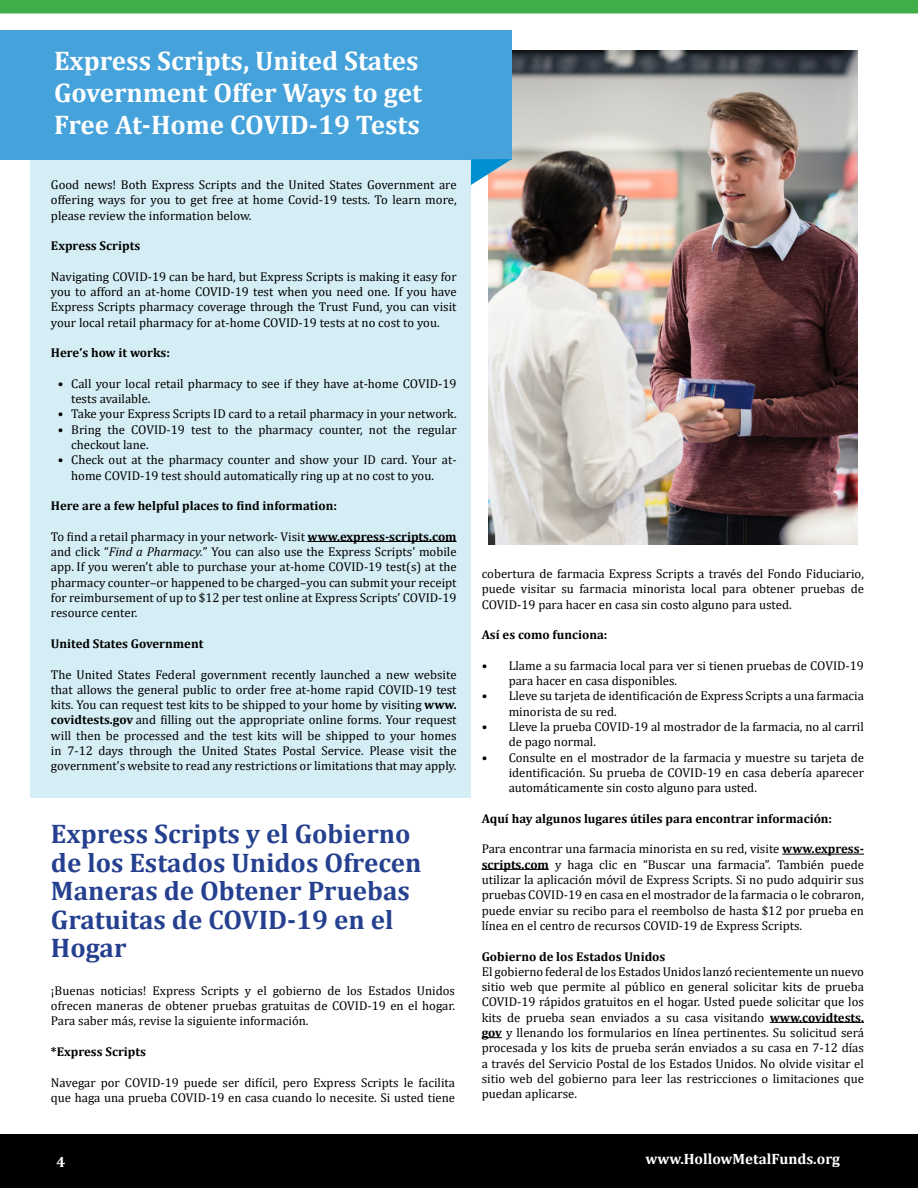
<style>
.page{position:relative;width:918px;height:1188px;background:#fff}
.page>*{position:absolute;margin:0;border:0;box-sizing:border-box;transform-origin:0 0}
.t1{font:700 27px/28.5px "Cambria";color:#25408f}
.t2{font:700 27px/32.4px "Cambria";color:#fff}
.t3{font:700 15px "Cambria";color:#fff}
.t4{font:12.75px/15.3px "Cambria";color:#000;text-align:justify}
.t5{font:700 12.75px "Cambria";color:#000}
.s1{font-weight:700}
.s2{font-style:italic}
.s3{color:#136325}
</style>
<div class="page">
<img style="left:488px;top:50px;width:369px;height:495px">
<div style="left:30px;top:85px;width:441px;height:713px;background:#d5eef6"></div>
<div style="left:0;top:30px;width:512px;height:129px;background:#45a2da"></div>
<hr style="left:308px;top:541px;width:149px;height:1px;background:#000">
<hr style="left:782px;top:854px;width:82px;height:1px;background:#000">
<hr style="left:482px;top:869px;width:67px;height:1px;background:#000">
<hr style="left:770px;top:1022px;width:94px;height:1px;background:#000">
<svg style="left:482px;top:1037px;width:20px;height:1px"></svg>
<div style="left:0;top:1134px;width:918px;height:54px;background:#000"></div>
<div style="left:0;top:0;width:918px;height:14px;background:#41ad49"></div>
<svg style="left:471px;top:159px;width:41px;height:26px"></svg>
<h1 class="t2" style="left:54px;top:43px;width:369px">Express Scripts, United States<br>Government Offer Ways to get<br>Free At-Home COVID-19 Tests</h1>
<p class="t4" style="left:51px;top:177px;width:407px">Good news! Both Express Scripts and the United States Government are offering ways for you to get free at home Covid-19 tests. To learn more, please review the information below.</p>
<p class="t5" style="left:51px;top:237px;width:91px">Express Scripts</p>
<p class="t4" style="left:51px;top:269px;width:407px">Navigating COVID-19 can be hard, but Express Scripts is making it easy for you to afford an at-home COVID-19 test when you need one. If you have Express Scripts pharmacy coverage through the Trust Fund, you can visit your local retail pharmacy for at-home COVID-19 tests at no cost to you.</p>
<p class="t5" style="left:51px;top:344px;width:121px">Here’s how it works:</p>
<p class="t4" style="left:71px;top:376px;width:387px;text-indent:-14px">• Call your local retail pharmacy to see if they have at-home COVID-19 tests available.</p>
<p class="t4" style="left:58px;top:406px;width:400px">• Take your Express Scripts ID card to a retail pharmacy in your network.</p>
<p class="t4" style="left:71px;top:422px;width:387px;text-indent:-14px">• Bring the COVID-19 test to the pharmacy counter, not the regular checkout lane.</p>
<p class="t4" style="left:71px;top:452px;width:387px;text-indent:-14px">• Check out at the pharmacy counter and show your ID card. Your at&shy;home COVID-19 test should automatically ring up at no cost to you.</p>
<p class="t5" style="left:51px;top:497px;width:288px">Here are a few helpful places to find information:</p>
<p class="t4" style="left:51px;top:529px;width:407px">To find a retail pharmacy in your network- Visit <span class="s1">www.express-scripts.com </span>and click “<span class="s2">Find a Pharmacy.</span>” You can also use the Express Scripts’ mobile app. If you weren’t able to purchase your at-home COVID-19 test(s) at the pharmacy counter–or happened to be charged–you can submit your receipt for reimbursement of up to $12 per test online at Express Scripts’ COVID-19 resource center.</p>
<p class="t5" style="left:51px;top:635px;width:154px">United States Government</p>
<p class="t4" style="left:51px;top:667px;width:407px">The United States Federal government recently launched a new website that allows the general public to order free at-home rapid COVID-19 test kits. You can request test kits to be shipped to your home by visiting <span class="s1">www. covidtests.gov</span> and filling out the appropriate online forms. Your request will then be processed and the test kits will be shipped to your homes in 7-12 days through the United States Postal Service. Please visit the government’s website to read any restrictions or limitations that may apply.</p>
<h1 class="t1" style="left:51px;top:819px;width:372px">Express Scripts y el Gobierno de los Estados Unidos Ofrecen<br>Maneras de Obtener Pruebas<br>Gratuitas de COVID-19 en el<br>Hogar</h1>
<p class="t4" style="left:51px;top:983px;width:406px">¡Buenas noticias! Express Scripts y el gobierno de los Estados Unidos ofrecen maneras de obtener pruebas gratuitas de COVID-19 en el hogar.<br>Para saber más, revise la siguiente información.</p>
<p class="t5" style="left:51px;top:1043px;width:97px">*Express Scripts</p>
<p class="t4" style="left:51px;top:1075px;width:406px">Navegar por COVID-19 puede ser difícil, pero Express Scripts le facilita que haga una prueba COVID-19 en casa cuando lo necesite. Si usted tiene</p>
<p class="t4" style="left:482px;top:566px;width:384px">cobertura de farmacia Express Scripts a través del Fondo Fiduciario, puede visitar su farmacia minorista local para obtener pruebas de COVID-19 para hacer en casa sin costo alguno para usted.</p>
<p class="t5" style="left:482px;top:626px;width:127px">Así es como funciona:</p>
<p class="t4" style="left:509px;top:658px;width:357px;text-indent:-27px">• Llame a su farmacia local para ver si tienen pruebas de COVID-19 para hacer en casa disponibles.</p>
<p class="t4" style="left:509px;top:688px;width:357px;text-indent:-27px">• Lleve su tarjeta de identificación de Express Scripts a una farmacia minorista de su red.</p>
<p class="t4" style="left:509px;top:719px;width:357px;text-indent:-27px">• Lleve la prueba COVID-19 al mostrador de la farmacia, no al carril de pago normal.</p>
<p class="t4" style="left:509px;top:750px;width:357px;text-indent:-27px">• Consulte en el mostrador de la farmacia y muestre su tarjeta de identificación. Su prueba de COVID-19 en casa debería aparecer automáticamente sin costo alguno para usted.</p>
<p class="t5" style="left:482px;top:810px;width:352px">Aquí hay algunos lugares útiles para encontrar información:</p>
<p class="t4" style="left:482px;top:841px;width:384px">Para encontrar una farmacia minorista en su red, visite <span class="s1">www.express&shy;scripts.com</span> y haga clic en “Buscar una farmacia”. También puede utilizar la aplicación móvil de Express Scripts. Si no pudo adquirir sus pruebas COVID-19 en casa en el mostrador de la farmacia o le cobraron, puede enviar su recibo para el reembolso de hasta $12 por prueba en línea en el centro de recursos COVID-19 de Express Scripts.</p>
<p class="t5" style="left:482px;top:947px;width:185px">Gobierno de los Estados Unidos</p>
<p class="t4" style="left:482px;top:964px;width:384px">El gobierno federal de los Estados Unidos lanzó recientemente un nuevo sitio web que permite al público en general solicitar kits de prueba COVID-19 rápidos gratuitos en el hogar. Usted puede solicitar que los kits de prueba sean enviados a su casa visitando <span class="s1">www.covidtests. gov</span> y llenando los formularios en línea pertinentes. Su solicitud será procesada y los kits de prueba serán enviados a su casa en 7-12 días a través del Servicio Postal de los Estados Unidos. No olvide visitar el sitio web del gobierno para leer las restricciones o limitaciones que puedan aplicarse.</p>
<p class="t3" style="left:56px;top:1151px;width:10px">4</p>
<p class="t3" style="left:646px;top:1149px;width:196px">www.HollowMetalFunds.org</p>
<p class="t3" style="left:653px;top:1149px;width:191px">5Benefits Gateway<span class="s3">/Fall 2021</span></p>
</div>
